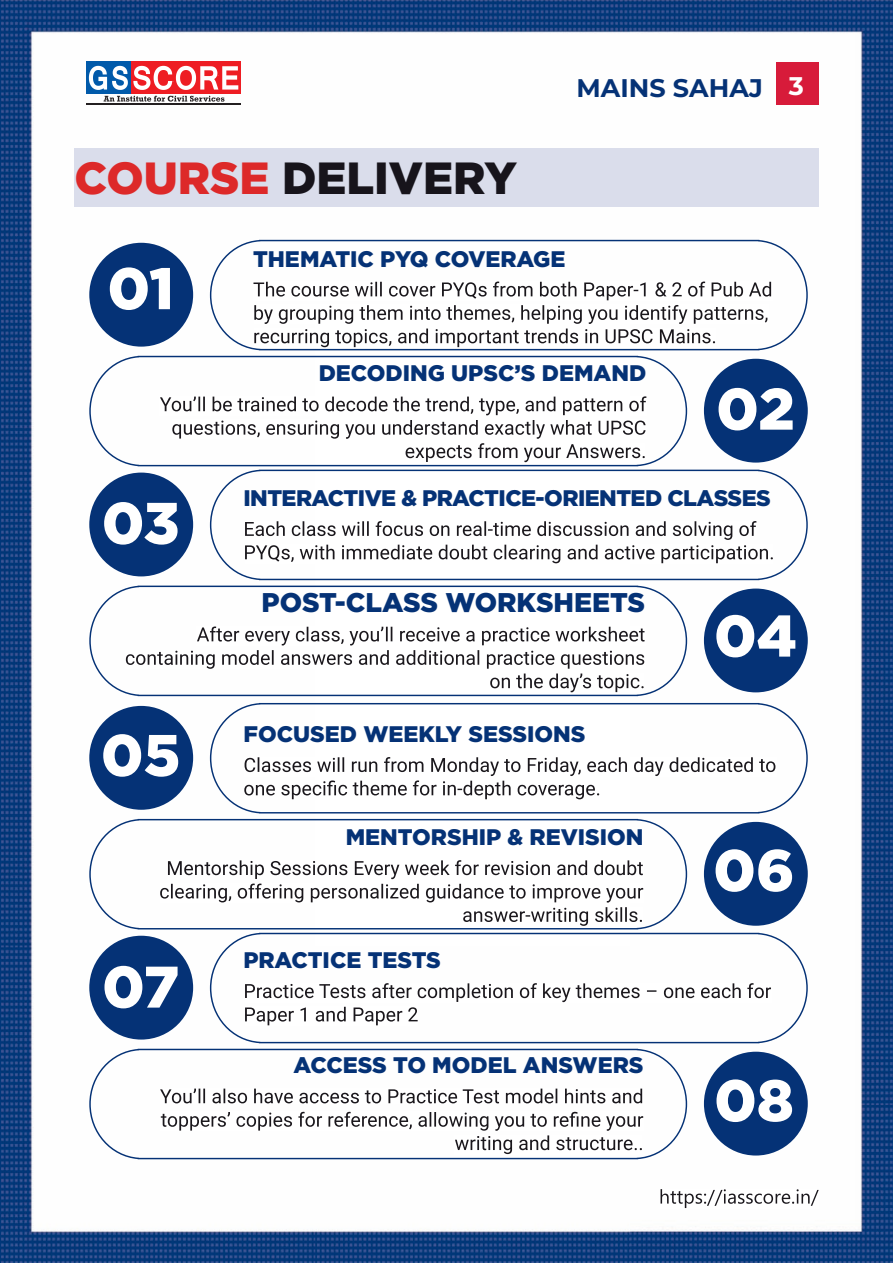
<style>
.page{position:relative;width:893px;height:1263px;background:#fff}
.page>*{position:absolute;margin:0;border:0;box-sizing:border-box;transform-origin:0 0}
.t1{font:900 58.5px "Gotham";letter-spacing:-.005em;color:#fff}
.t2{font:900 45px "Gotham";color:#17141b}
.t3{font:900 27px "Gotham";color:#053276}
.t4{font:700 25.5px "Montserrat";color:#053276}
.t5{font:900 22.5px "Gotham";color:#053276}
.t6{font:900 22.5px "Gotham";letter-spacing:-.025em;color:#053276}
.s1{color:#fff}
.s2{color:#dd2929}
</style>
<div class="page">
<img style="left:0;top:0;width:315px;height:1263px">
<img style="left:315px;top:0;width:315px;height:240px">
<img style="left:630px;top:0;width:263px;height:1263px">
<img style="left:315px;top:696px;width:316px;height:567px">
<div style="left:777px;top:62px;width:42px;height:43px;background:#d71b3a"></div>
<img style="left:660px;top:1189px;width:159px;height:19px">
<hr style="left:87px;top:103px;width:154px;height:2px;background:#231f20">
<div style="left:86px;top:62px;width:155px;height:32px;background:#ee1d23"></div>
<div style="left:86px;top:62px;width:45px;height:32px;background:#015aaa"></div>
<svg style="left:89px;top:66px;width:149px;height:36px"></svg>
<div style="left:74px;top:149px;width:744px;height:58px;background:#daddeb"></div>
<div style="left:89px;top:243px;width:104px;height:104px;background:#053276;border-radius:50%"></div>
<div style="left:89px;top:706px;width:104px;height:104px;background:#053276;border-radius:50%"></div>
<div style="left:89px;top:473px;width:104px;height:103px;background:#053276;border-radius:50%"></div>
<div style="left:89px;top:936px;width:104px;height:103px;background:#053276;border-radius:50%"></div>
<div style="left:704px;top:359px;width:104px;height:104px;background:#053276;border-radius:50%"></div>
<div style="left:704px;top:822px;width:104px;height:104px;background:#053276;border-radius:50%"></div>
<div style="left:704px;top:588px;width:104px;height:104px;background:#053276;border-radius:50%"></div>
<div style="left:704px;top:1052px;width:104px;height:103px;background:#053276;border-radius:50%"></div>
<svg style="left:210px;top:240px;width:598px;height:110px"></svg>
<svg style="left:210px;top:703px;width:598px;height:110px"></svg>
<svg style="left:210px;top:470px;width:598px;height:110px"></svg>
<svg style="left:210px;top:933px;width:598px;height:110px"></svg>
<svg style="left:89px;top:356px;width:598px;height:110px"></svg>
<svg style="left:89px;top:819px;width:598px;height:110px"></svg>
<svg style="left:89px;top:586px;width:598px;height:110px"></svg>
<svg style="left:89px;top:1049px;width:598px;height:110px"></svg>
<img style="left:253px;top:282px;width:519px;height:18px">
<img style="left:254px;top:305px;width:514px;height:19px">
<img style="left:254px;top:329px;width:461px;height:18px">
<img style="left:245px;top:521px;width:511px;height:19px">
<img style="left:245px;top:545px;width:528px;height:18px">
<img style="left:245px;top:757px;width:531px;height:19px">
<img style="left:244px;top:780px;width:355px;height:19px">
<img style="left:245px;top:983px;width:526px;height:19px">
<img style="left:245px;top:1007px;width:173px;height:18px">
<img style="left:160px;top:396px;width:486px;height:19px">
<img style="left:172px;top:420px;width:474px;height:19px">
<img style="left:406px;top:443px;width:239px;height:19px">
<img style="left:197px;top:626px;width:448px;height:19px">
<img style="left:126px;top:650px;width:519px;height:19px">
<img style="left:490px;top:673px;width:154px;height:19px">
<img style="left:168px;top:860px;width:475px;height:19px">
<img style="left:160px;top:883px;width:483px;height:19px">
<img style="left:463px;top:907px;width:179px;height:19px">
<img style="left:160px;top:1088px;width:484px;height:15px">
<img style="left:161px;top:1112px;width:482px;height:19px">
<img style="left:455px;top:1135px;width:187px;height:19px">
<p class="t4" style="left:577px;top:70px;width:229px">MAINS SAHAJ <span class="s1">3</span></p>
<h2 class="t2" style="left:74px;top:152px;width:444px"><span class="s2">COURSE</span> DELIVERY</h2>
<h1 class="t1" style="left:107px;top:255px;width:68px">01</h1>
<p class="t5" style="left:253px;top:246px;width:314px">ThEMATIC PYQ COVERAGE</p>
<h1 class="t1" style="left:102px;top:489px;width:79px">03</h1>
<h1 class="t1" style="left:101px;top:721px;width:81px">05</h1>
<h1 class="t1" style="left:102px;top:953px;width:79px">07</h1>
<p class="t5" style="left:319px;top:360px;width:329px">DECODING UPSC’S DEMAND</p>
<h1 class="t1" style="left:716px;top:375px;width:80px">02</h1>
<p class="t6" style="left:243px;top:485px;width:529px">INTERACTIVE &amp; PRACTICE-ORIENTED CLASSES</p>
<p class="t3" style="left:261px;top:586px;width:385px">POST-CLASS WORkShEETS</p>
<p class="t5" style="left:243px;top:721px;width:344px">FOCUSED WEEkLY SESSIONS</p>
<p class="t5" style="left:346px;top:824px;width:299px">MENTORShIP &amp; REVISION</p>
<p class="t5" style="left:243px;top:947px;width:199px">PRACTICE TESTS</p>
<p class="t5" style="left:294px;top:1052px;width:351px">ACCESS TO MODEL ANSWERS</p>
<h1 class="t1" style="left:714px;top:602px;width:85px">04</h1>
<h1 class="t1" style="left:713px;top:836px;width:83px">06</h1>
<h1 class="t1" style="left:714px;top:1067px;width:81px">08</h1>
</div>
